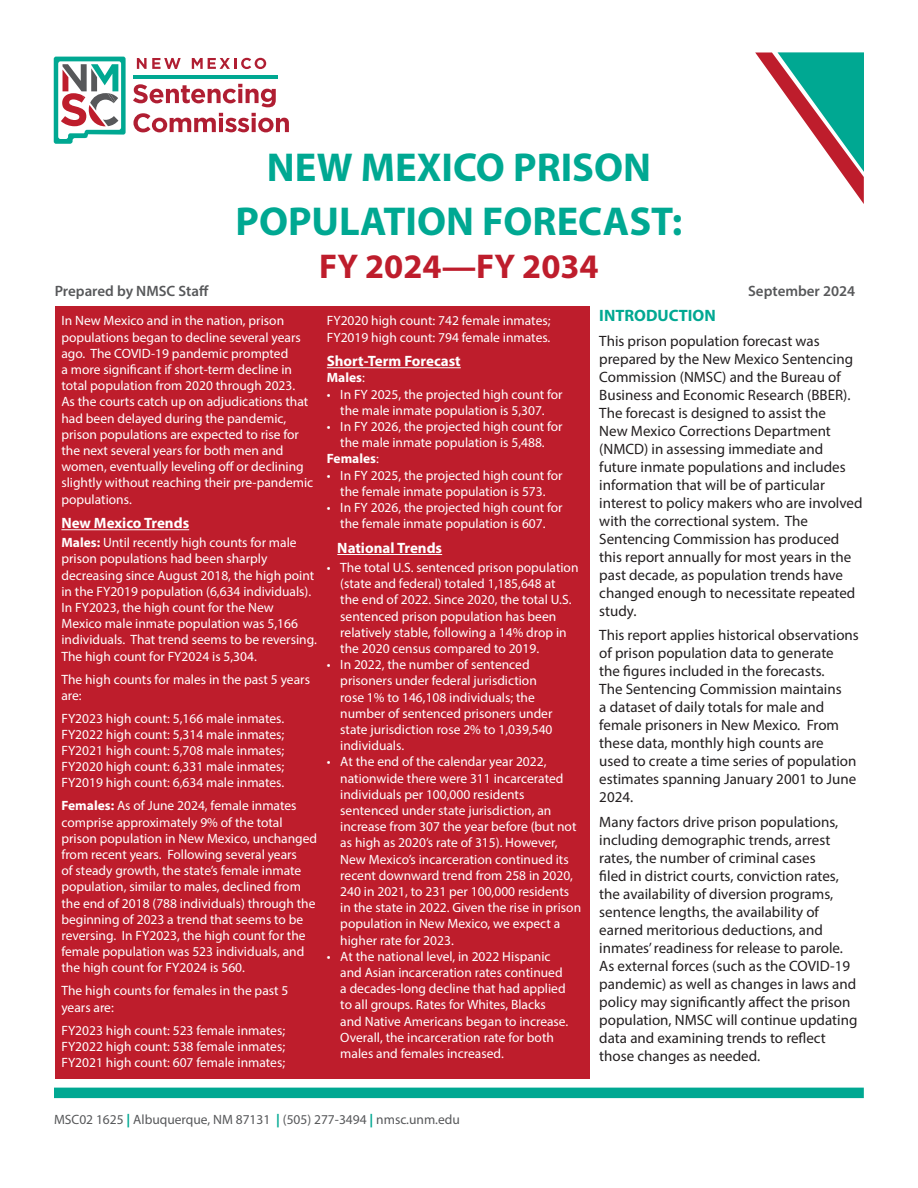
<style>
.page{position:relative;width:918px;height:1188px;background:#fff}
.page>*{position:absolute;margin:0;border:0;box-sizing:border-box;transform-origin:0 0}
.t1{font:700 40.5px "Myriad Pro";color:#00a892}
.t2{font:700 34.5px "Myriad Pro";color:#be1d2c}
.t3{font:700 16.5px "Myriad Pro";color:#00a892}
.t4{font:15px/18px "Myriad Pro";color:#231f20}
.Sidebar_bulleted{font:700 15px "Myriad Pro";color:#fff}
.t5{font:600 15px "Myriad Pro";color:#57585a}
.Sidebar_bulleted-2{font:13.5px/16.2px "Myriad Pro";color:#fff}
.t6{font:13.5px "Myriad Pro";color:#57585a}
.Sidebar_bulleted-3{font:700 13.5px "Myriad Pro";color:#fff}
.s1{font-weight:400}
.s2{font-weight:700}
.s3{font-weight:700;color:#00a892}
</style>
<div class="page">
<svg style="left:54px;top:57px;width:72px;height:87px"></svg>
<svg style="left:137px;top:58px;width:44px;height:11px"></svg>
<svg style="left:192px;top:58px;width:74px;height:11px"></svg>
<svg style="left:133px;top:84px;width:143px;height:23px"></svg>
<svg style="left:133px;top:113px;width:156px;height:19px"></svg>
<hr style="left:133px;top:75px;width:145px;height:3px;background:#00a892">
<svg style="left:755px;top:52px;width:109px;height:152px"></svg>
<div style="left:54px;top:1088px;width:810px;height:10px;background:#00a892"></div>
<div style="left:55px;top:306px;width:535px;height:772px;background:#be1d2c"></div>
<hr style="left:61px;top:529px;width:128px;height:1px;background:#fff">
<hr style="left:327px;top:367px;width:134px;height:1px;background:#fff">
<hr style="left:337px;top:554px;width:105px;height:1px;background:#fff">
<p class="t1" style="left:267px;top:141px;width:386px">NEW MEXICO PRISON</p>
<p class="t1" style="left:236px;top:195px;width:448px">POPULATION FORECAST:</p>
<p class="t2" style="left:319px;top:244px;width:281px">FY 2024—FY 2034</p>
<p class="t5" style="left:55px;top:282px;width:156px">Prepared by NMSC Staff</p>
<p class="t5" style="left:748px;top:282px;width:109px">September 2024</p>
<p class="t3" style="left:599px;top:305px;width:118px">INTRODUCTION</p>
<p class="t4" style="left:599px;top:331px;width:265px">This prison population forecast was prepared by the New Mexico Sentencing Commission (NMSC) and the Bureau of Business and Economic Research (BBER).<br>The forecast is designed to assist the<br>New Mexico Corrections Department (NMCD) in assessing immediate and future inmate populations and includes information that will be of particular interest to policy makers who are involved with the correctional system. The Sentencing Commission has produced this report annually for most years in the past decade, as population trends have changed enough to necessitate repeated study.</p>
<p class="t4" style="left:599px;top:626px;width:261px">This report applies historical observations of prison population data to generate<br>the figures included in the forecasts.<br>The Sentencing Commission maintains<br>a dataset of daily totals for male and female prisoners in New Mexico. From these data, monthly high counts are<br>used to create a time series of population estimates spanning January 2001 to June 2024.</p>
<p class="t4" style="left:599px;top:813px;width:260px">Many factors drive prison populations, including demographic trends, arrest rates, the number of criminal cases<br>filed in district courts, conviction rates, the availability of diversion programs, sentence lengths, the availability of earned meritorious deductions, and inmates’ readiness for release to parole.<br>As external forces (such as the COVID-19 pandemic) as well as changes in laws and policy may significantly affect the prison population, NMSC will continue updating data and examining trends to reflect those changes as needed.</p>
<p class="Sidebar_bulleted-2" style="left:327px;top:312px;width:225px">FY2020 high count: 742 female inmates;</p>
<p class="Sidebar_bulleted-2" style="left:327px;top:329px;width:225px">FY2019 high count: 794 female inmates.</p>
<p class="Sidebar_bulleted" style="left:327px;top:351px;width:135px">Short-Term Forecast</p>
<p class="Sidebar_bulleted-3" style="left:327px;top:369px;width:40px">Males<span class="s1">:</span></p>
<p class="Sidebar_bulleted-2" style="left:327px;top:386px;width:237px;text-align:center">• In FY 2025, the projected high count for the male inmate population is 5,307.</p>
<p class="Sidebar_bulleted-2" style="left:327px;top:418px;width:237px;text-align:center">• In FY 2026, the projected high count for the male inmate population is 5,488.</p>
<p class="Sidebar_bulleted-3" style="left:327px;top:450px;width:54px">Females<span class="s1">:</span></p>
<p class="Sidebar_bulleted-2" style="left:327px;top:467px;width:237px;text-align:center">• In FY 2025, the projected high count for the female inmate population is 573.</p>
<p class="Sidebar_bulleted-2" style="left:327px;top:499px;width:237px;text-align:center">• In FY 2026, the projected high count for the female inmate population is 607.</p>
<p class="Sidebar_bulleted" style="left:337px;top:538px;width:106px">National Trends</p>
<p class="Sidebar_bulleted-2" style="left:340px;top:559px;width:240px;text-indent:-14px">• The total U.S. sentenced prison population (state and federal) totaled 1,185,648 at<br>the end of 2022. Since 2020, the total U.S. sentenced prison population has been relatively stable, following a 14% drop in the 2020 census compared to 2019.</p>
<p class="Sidebar_bulleted-2" style="left:340px;top:656px;width:214px;text-indent:-14px">• In 2022, the number of sentenced prisoners under federal jurisdiction rose 1% to 146,108 individuals; the number of sentenced prisoners under state jurisdiction rose 2% to 1,039,540 individuals.</p>
<p class="Sidebar_bulleted-2" style="left:340px;top:753px;width:242px;text-indent:-14px">• At the end of the calendar year 2022, nationwide there were 311 incarcerated individuals per 100,000 residents sentenced under state jurisdiction, an increase from 307 the year before (but not as high as 2020’s rate of 315). However, New Mexico’s incarceration continued its recent downward trend from 258 in 2020, 240 in 2021, to 231 per 100,000 residents in the state in 2022. Given the rise in prison population in New Mexico, we expect a higher rate for 2023.</p>
<p class="Sidebar_bulleted-2" style="left:340px;top:948px;width:230px;text-indent:-14px">• At the national level, in 2022 Hispanic and Asian incarceration rates continued a decades-long decline that had applied to all groups. Rates for Whites, Blacks and Native Americans began to increase.<br>Overall, the incarceration rate for both males and females increased.</p>
<p class="Sidebar_bulleted-2" style="left:61px;top:312px;width:253px">In New Mexico and in the nation, prison populations began to decline several years ago. The COVID-19 pandemic prompted<br>a more significant if short-term decline in total population from 2020 through 2023.<br>As the courts catch up on adjudications that had been delayed during the pandemic, prison populations are expected to rise for the next several years for both men and women, eventually leveling off or declining slightly without reaching their pre-pandemic populations.</p>
<p class="Sidebar_bulleted" style="left:61px;top:513px;width:129px">New Mexico Trends</p>
<p class="Sidebar_bulleted-2" style="left:61px;top:534px;width:257px"><span class="s2">Males:</span> Until recently high counts for male prison populations had been sharply decreasing since August 2018, the high point in the FY2019 population (6,634 individuals).<br>In FY2023, the high count for the New Mexico male inmate population was 5,166 individuals. That trend seems to be reversing.<br>The high count for FY2024 is 5,304.</p>
<p class="Sidebar_bulleted-2" style="left:61px;top:671px;width:250px">The high counts for males in the past 5 years are:</p>
<p class="Sidebar_bulleted-2" style="left:61px;top:710px;width:224px">FY2023 high count: 5,166 male inmates.<br>FY2022 high count: 5,314 male inmates;</p>
<p class="Sidebar_bulleted-2" style="left:61px;top:742px;width:224px">FY2021 high count: 5,708 male inmates;</p>
<p class="Sidebar_bulleted-2" style="left:61px;top:758px;width:224px">FY2020 high count: 6,331 male inmates;</p>
<p class="Sidebar_bulleted-2" style="left:61px;top:775px;width:224px">FY2019 high count: 6,634 male inmates.</p>
<p class="Sidebar_bulleted-2" style="left:61px;top:798px;width:257px"><span class="s2">Females:</span> As of June 2024, female inmates comprise approximately 9% of the total prison population in New Mexico, unchanged from recent years. Following several years<br>of steady growth, the state’s female inmate population, similar to males, declined from the end of 2018 (788 individuals) through the beginning of 2023 a trend that seems to be reversing. In FY2023, the high count for the female population was 523 individuals, and the high count for FY2024 is 560.</p>
<p class="Sidebar_bulleted-2" style="left:61px;top:983px;width:229px">The high counts for females in the past 5 years are:</p>
<p class="Sidebar_bulleted-2" style="left:61px;top:1022px;width:225px">FY2023 high count: 523 female inmates;</p>
<p class="Sidebar_bulleted-2" style="left:61px;top:1038px;width:225px">FY2022 high count: 538 female inmates;</p>
<p class="Sidebar_bulleted-2" style="left:61px;top:1054px;width:225px">FY2021 high count: 607 female inmates;</p>
<p class="t6" style="left:54px;top:1111px;width:407px">MSC02 1625 <span class="s3">|</span> Albuquerque, NM 87131 <span class="s3">|</span> (505) 277-3494 <span class="s3">|</span> nmsc.unm.edu</p>
</div>
